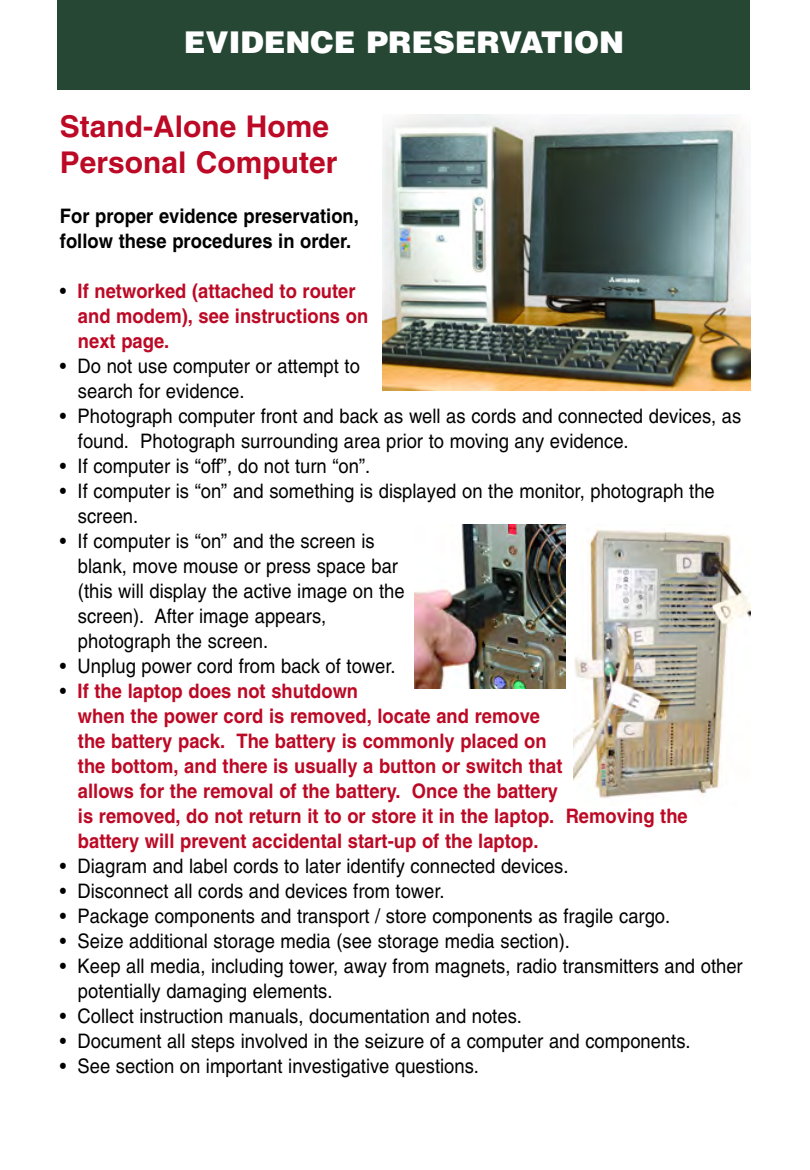
<style>
.page{position:relative;width:810px;height:1170px;background:#fff}
.page>*{position:absolute;margin:0;border:0;box-sizing:border-box;transform-origin:0 0}
.t1{font:700 30px/36px "Helvetica";color:#bc0925}
.t2{font:900 30px "Helvetica";color:#fff}
.t3{font:20px/25px "Helvetica";color:#000;scale:.92 1}
.t4{font:700 20px/25px "Helvetica";color:#bc0925;scale:.92 1}
.t5{font:700 20px/25px "Helvetica";color:#000;scale:.92 1}
.s1{font-weight:400;color:#000}
</style>
<div class="page">
<div style="left:57px;top:0;width:693px;height:90px;background:#274735"></div>
<img style="left:574px;top:529px;width:176px;height:269px">
<img style="left:415px;top:525px;width:151px;height:164px">
<img style="left:382px;top:115px;width:368px;height:276px">
<h1 class="t2" style="left:184px;top:25px;width:442px">EVIDENCE PRESERVATION</h1>
<h1 class="t1" style="left:60px;top:111px;width:279px">Stand-Alone Home<br>Personal Computer</h1>
<p class="t5" style="left:60px;top:205px;width:327px">For proper evidence preservation, follow these procedures in order.</p>
<p class="t4" style="left:78px;top:280px;width:317px;text-indent:-18px"><span class="s1">•</span> If networked (attached to router and modem), see instructions on next page.</p>
<p class="t3" style="left:78px;top:355px;width:308px;text-indent:-18px">• Do not use computer or attempt to search for evidence.</p>
<p class="t3" style="left:78px;top:405px;width:723px;text-indent:-18px">• Photograph computer front and back as well as cords and connected devices, as found. Photograph surrounding area prior to moving any evidence.</p>
<p class="t3" style="left:60px;top:455px;width:339px">• If computer is “off”, do not turn “on”.</p>
<p class="t3" style="left:78px;top:480px;width:694px;text-indent:-18px">• If computer is “on” and something is displayed on the monitor, photograph the screen.</p>
<p class="t3" style="left:78px;top:530px;width:357px;text-indent:-18px">• If computer is “on” and the screen is blank, move mouse or press space bar (this will display the active image on the screen). After image appears, photograph the screen.</p>
<p class="t3" style="left:60px;top:655px;width:366px">• Unplug power cord from back of tower.</p>
<p class="t4" style="left:78px;top:680px;width:664px;text-indent:-18px"><span class="s1">•</span> If the laptop does not shutdown<br>when the power cord is removed, locate and remove<br>the battery pack. The battery is commonly placed on<br>the bottom, and there is usually a button or switch that<br>allows for the removal of the battery. Once the battery<br>is removed, do not return it to or store it in the laptop. Removing the battery will prevent accidental start-up of the laptop.</p>
<p class="t3" style="left:60px;top:855px;width:554px">• Diagram and label cords to later identify connected devices.</p>
<p class="t3" style="left:60px;top:880px;width:420px">• Disconnect all cords and devices from tower.</p>
<p class="t3" style="left:60px;top:905px;width:665px">• Package components and transport / store components as fragile cargo.</p>
<p class="t3" style="left:60px;top:930px;width:556px">• Seize additional storage media (see storage media section).</p>
<p class="t3" style="left:78px;top:955px;width:724px;text-indent:-18px">• Keep all media, including tower, away from magnets, radio transmitters and other potentially damaging elements.</p>
<p class="t3" style="left:60px;top:1005px;width:504px">• Collect instruction manuals, documentation and notes.</p>
<p class="t3" style="left:60px;top:1030px;width:687px">• Document all steps involved in the seizure of a computer and components.</p>
<p class="t3" style="left:60px;top:1055px;width:457px">• See section on important investigative questions.</p>
</div>
